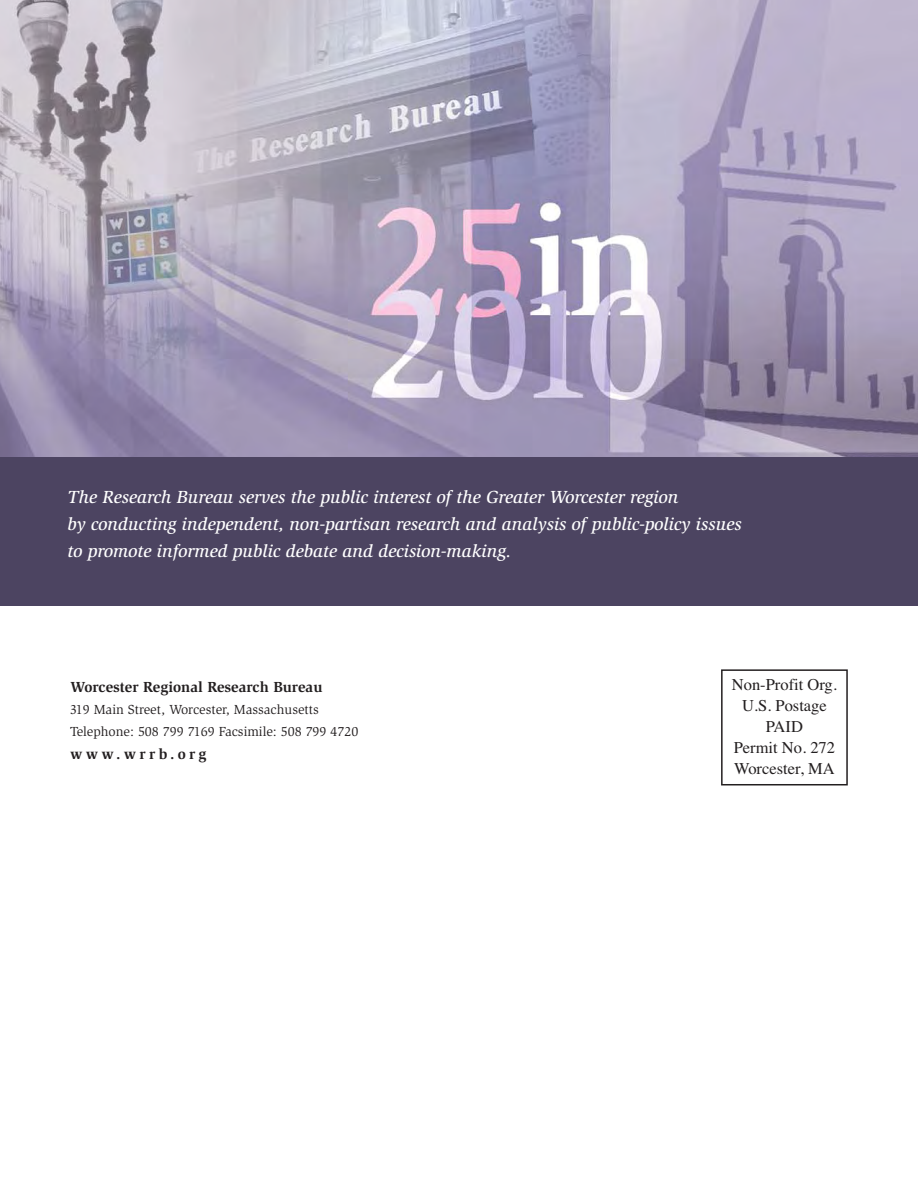
<style>
.page{position:relative;width:918px;height:1188px;background:#fff}
.page>*{position:absolute;margin:0;border:0;box-sizing:border-box;transform-origin:0 0}
.t1{font:italic 500 18px/27px "Slimbach";color:#fff}
.t2{font:16.5px/21px "Times";color:#231f20;text-align:center}
.t3{font:700 15px "Slimbach";color:#231f20}
.t4{font:700 15px "Slimbach";letter-spacing:.215em;color:#231f20}
.t5{font:13.5px/22.5px "Slimbach";color:#231f20}
</style>
<div class="page">
<div style="left:721px;top:669px;width:127px;height:116px;border:2px solid #231f20"></div>
<img style="left:0;top:0;width:918px;height:458px">
<div style="left:0;top:458px;width:918px;height:148px;background:#4c4461"></div>
<p class="t1" style="left:68px;top:485px;width:676px">The Research Bureau serves the public interest of the Greater Worcester region<br>by conducting independent, non-partisan research and analysis of public-policy issues to promote informed public debate and decision-making.</p>
<p class="t3" style="left:70px;top:681px;width:254px">Worcester Regional Research Bureau</p>
<p class="t5" style="left:70px;top:699px;width:290px">319 Main Street, Worcester, Massachusetts<br>Telephone: 508 799 7169 Facsimile: 508 799 4720</p>
<p class="t4" style="left:70px;top:748px;width:138px">www.wrrb.org</p>
<p class="t2" style="left:732px;top:675px;width:107px">Non-Profit Org.<br>U.S. Postage<br>PAID<br>Permit No. 272<br>Worcester, MA</p>
</div>
